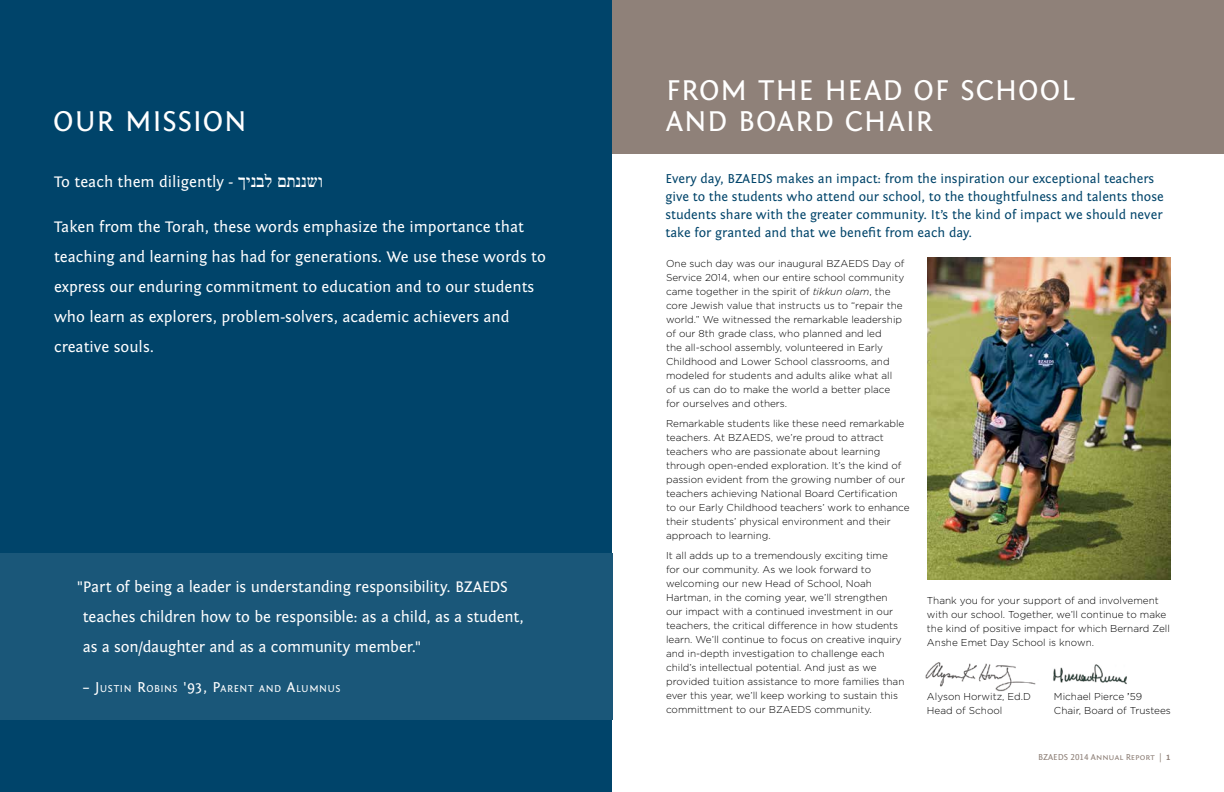
<style>
.page{position:relative;width:1224px;height:792px;background:#fff}
.page>*{position:absolute;margin:0;border:0;box-sizing:border-box;transform-origin:0 0}
.t1{font:30px/31px "Fontin Sans";letter-spacing:.025em;color:#fff}
.t2{font:20px "New Peninim";color:#fff}
.t3{font:16px/30px "Fontin Sans";color:#fff}
.t4{font:13.5px/18px "Fontin Sans";color:#00446a}
.t5{font:10.5px "Fontin Sans";letter-spacing:.045em;color:#fff}
.t6{font:300 10px/14px "Gotham";color:#000}
.t7{font:9px "Fontin Sans Small Caps";color:#8f8179}
.s1{font-size:15px}
.s2{font-style:italic}
.s3{font-weight:400}
.s4{font-family:"Fontin Sans";font-weight:700}
</style>
<div class="page">
<div style="left:0;top:0;width:612px;height:792px;background:#00446a"></div>
<div style="left:0;top:553px;width:613px;height:167px;background:#1a5779"></div>
<div style="left:612px;top:0;width:612px;height:154px;background:#8f8179"></div>
<img style="left:925px;top:662px;width:111px;height:30px">
<img style="left:1053px;top:664px;width:74px;height:21px">
<img style="left:927px;top:258px;width:243px;height:322px">
<h1 class="t1" style="left:53px;top:106px;width:195px">OUR MISSION</h1>
<h3 class="t3" style="left:54px;top:167px;width:181px">To teach them diligently -</h3>
<h2 class="t2" style="left:238px;top:174px;width:87px">לבנ יך ושנ נתם</h2>
<p class="t3" style="left:54px;top:212px;width:493px">Taken from the Torah, these words emphasize the importance that teaching and learning has had for generations. We use these words to express our enduring commitment to education and to our students who learn as explorers, problem-solvers, academic achievers and creative souls.</p>
<h3 class="t3" style="left:83px;top:572px;width:443px;text-indent:-6px">"Part of being a leader is understanding responsibility. BZAEDS teaches children how to be responsible: as a child, as a student, as a son/daughter and as a community member."</h3>
<p class="t5" style="left:83px;top:683px;width:259px"><span class="s1">– J</span>USTIN <span class="s1">R</span>OBINS <span class="s1">'93, P</span>ARENT AND <span class="s1">A</span>LUMNUS</p>
<h1 class="t1" style="left:666px;top:75px;width:411px">FROM THE HEAD OF SCHOOL<br>AND BOARD CHAIR</h1>
<p class="t4" style="left:665px;top:170px;width:500px">Every day, BZAEDS makes an impact: from the inspiration our exceptional teachers give to the students who attend our school, to the thoughtfulness and talents those students share with the greater community. It’s the kind of impact we should never take for granted and that we benefit from each day.</p>
<p class="t6" style="left:666px;top:257px;width:240px">One such day was our inaugural BZAEDS Day of Service 2014, when our entire school community came together in the spirit of <span class="s2">tikkun olam</span>, the core Jewish value that instructs us to “repair the world.” We witnessed the remarkable leadership of our 8th grade class, who planned and led<br>the all-school assembly, volunteered in Early Childhood and Lower School classrooms, and modeled for students and adults alike what all of us can do to make the world a better place for ourselves and others.</p>
<p class="t6" style="left:666px;top:416px;width:245px">Remarkable students like these need remarkable teachers. At BZAEDS, we’re proud to attract teachers who are passionate about learning through open-ended exploration. It’s the kind of passion evident from the growing number of our teachers achieving National Board Certification to our Early Childhood teachers’ work to enhance their students’ physical environment and their approach to learning.</p>
<p class="t6" style="left:666px;top:548px;width:240px">It all adds up to a tremendously exciting time<br>for our community. As we look forward to welcoming our new Head of School, Noah Hartman, in the coming year, we’ll strengthen our impact with a continued investment in our teachers, the critical difference in how students learn. We’ll continue to focus on creative inquiry and in-depth investigation to challenge each child’s intellectual potential. And just as we provided tuition assistance to more families than ever this year, we’ll keep working to sustain this committment to our BZAEDS community.</p>
<p class="t6" style="left:927px;top:594px;width:244px">Thank you for your support of and involvement with our school. Together, we’ll continue to make the kind of positive impact for which Bernard Zell Anshe Emet Day School is known.</p>
<p class="t6" style="left:927px;top:689px;width:105px">Alyson Horwitz, Ed.D</p>
<p class="t6" style="left:1054px;top:689px;width:90px">Michael Pierce <span class="s3">’</span>59</p>
<p class="t6" style="left:927px;top:703px;width:77px">Head of School</p>
<p class="t6" style="left:1054px;top:703px;width:118px">Chair, Board of Trustees</p>
<p class="t7" style="left:1038px;top:753px;width:134px">BZAEDS 2014 Annual Report | <span class="s4">1</span></p>
</div>
